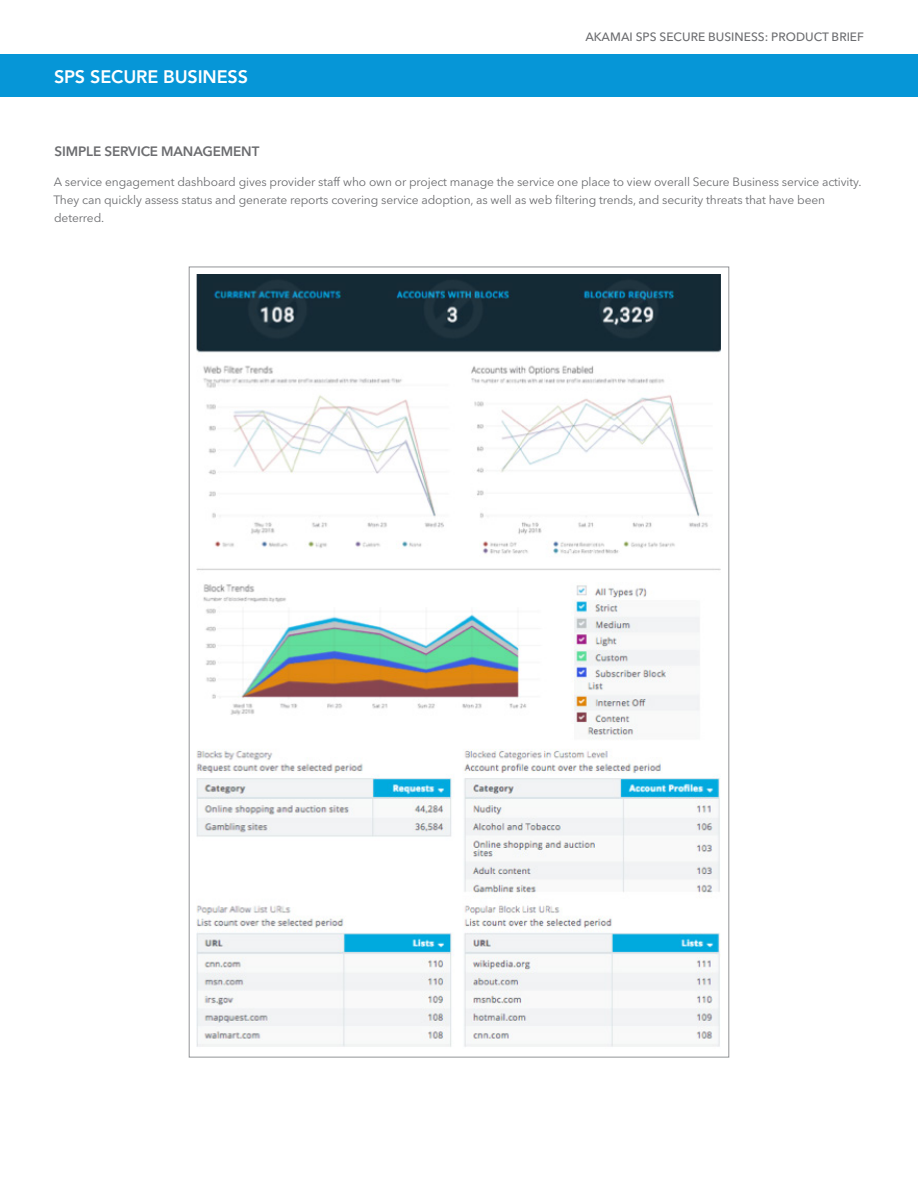
<style>
.page{position:relative;width:918px;height:1188px;background:#fff}
.page>*{position:absolute;margin:0;border:0;box-sizing:border-box;transform-origin:0 0}
.Title_-_Page_1{font:800 18px "Avenir LT Std";letter-spacing:-.01em;color:#fff}
.body_copy_bold_blue{font:600 13.5px "Avenir Next LT Pro";letter-spacing:-.01em;color:#6c6d70}
.body_copy_bold_blue-2{font:12px/18px "Avenir Next LT Pro";letter-spacing:-.01em;color:#6c6d70}
.Hybrid_WAN_Solutions{font:500 12px "Avenir Next LT Pro";color:#6c6d70}
</style>
<div class="page">
<div style="left:0;top:54px;width:918px;height:43px;background:#0696d7"></div>
<img style="left:197px;top:275px;width:523px;height:772px">
<p class="Title_-_Page_1" style="left:54px;top:66px;width:196px">SPS SECURE BUSINESS</p>
<p class="Hybrid_WAN_Solutions" style="left:585px;top:30px;width:280px">AKAMAI SPS SECURE BUSINESS: PRODUCT BRIEF</p>
<p class="body_copy_bold_blue" style="left:55px;top:143px;width:206px">SIMPLE SERVICE MANAGEMENT</p>
<p class="body_copy_bold_blue-2" style="left:53px;top:173px;width:810px">A service engagement dashboard gives provider staff who own or project manage the service one place to view overall Secure Business service activity.<br>They can quickly assess status and generate reports covering service adoption, as well as web filtering trends, and security threats that have been deterred.</p>
</div>
